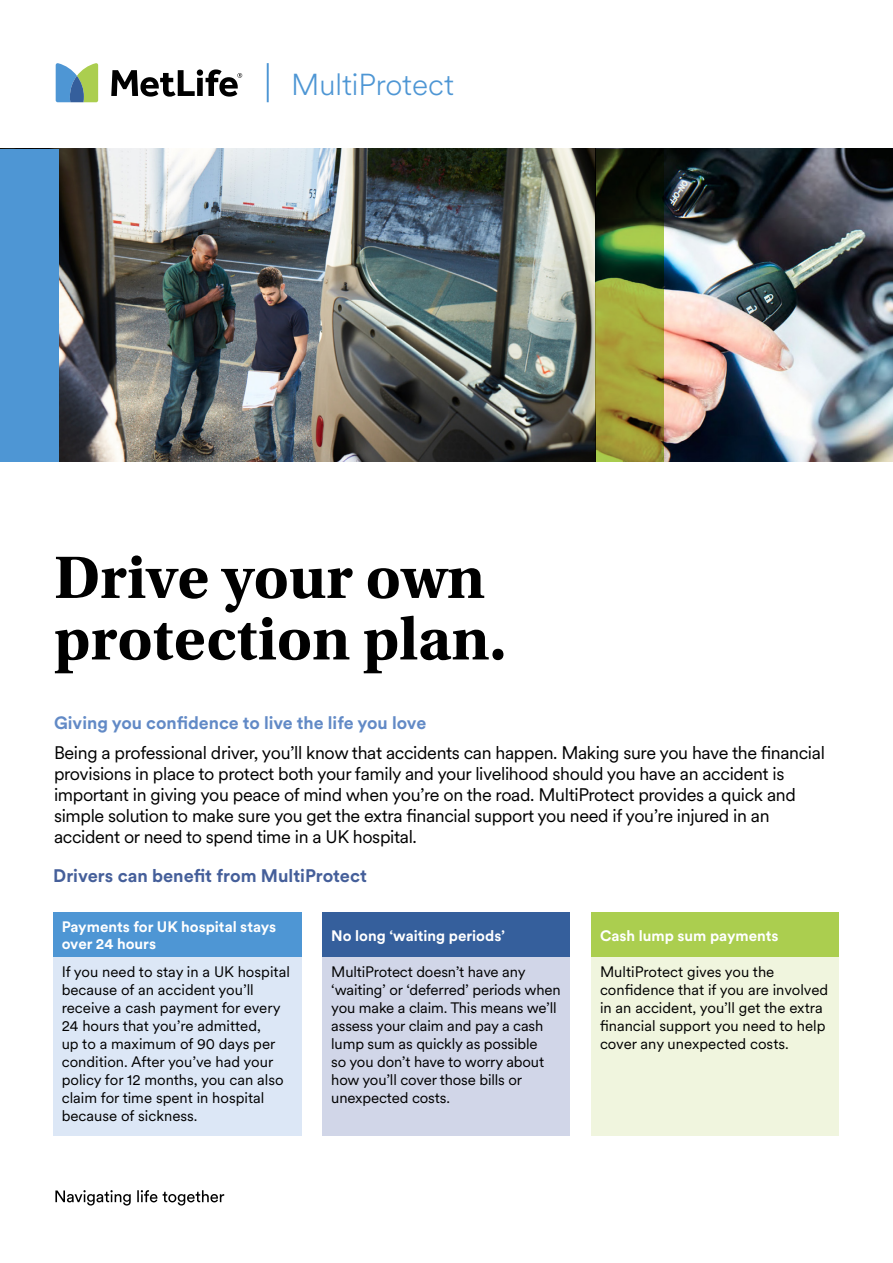
<style>
.page{position:relative;width:893px;height:1263px;background:#fff}
.page>*{position:absolute;margin:0;border:0;box-sizing:border-box;transform-origin:0 0}
.t1{font:700 63px/61.5px "Utopia Std";color:#000}
.t2{font:300 30px "Met Life Circular";color:#4e96d4}
.t3{font:18px/21px "Met Life Circular";letter-spacing:-.02em;color:#000}
.t4{font:700 18px "Met Life Circular";color:#455f9a}
.t5{font:700 17.7px "Met Life Circular";color:#628ac6}
.t6{font:15px/18px "Met Life Circular";color:#000}
.t7{font:700 15px/16.5px "Met Life Circular";color:#fff}
</style>
<div class="page">
<svg style="left:56px;top:63px;width:42px;height:39px;background:#80ada0"></svg>
<svg style="left:111px;top:69px;width:131px;height:28px"></svg>
<hr style="left:267px;top:63px;width:2px;height:39px;background:#4e96d4">
<svg style="left:55px;top:1190px;width:169px;height:15px"></svg>
<img style="left:58px;top:149px;width:835px;height:313px">
<svg style="left:596px;top:149px;width:68px;height:313px;background:#6b742b"></svg>
<div style="left:0;top:149px;width:58px;height:313px;background:#4e96d4"></div>
<div style="left:323px;top:912px;width:247px;height:45px;background:#355f9c"></div>
<div style="left:323px;top:957px;width:247px;height:178px;background:#d1d6e8"></div>
<div style="left:53px;top:957px;width:248px;height:178px;background:#dce7f6"></div>
<div style="left:591px;top:957px;width:248px;height:178px;background:#f0f5de"></div>
<div style="left:591px;top:912px;width:248px;height:45px;background:#abce4f"></div>
<div style="left:53px;top:912px;width:248px;height:45px;background:#4e96d4"></div>
<h2 class="t2" style="left:291px;top:65px;width:164px">MultiProtect</h2>
<h1 class="t1" style="left:54px;top:547px;width:454px">Drive your own protection plan.</h1>
<p class="t5" style="left:54px;top:711px;width:374px">Giving you confidence to live the life you love</p>
<p class="t3" style="left:54px;top:741px;width:772px">Being a professional driver, you’ll know that accidents can happen. Making sure you have the financial provisions in place to protect both your family and your livelihood should you have an accident is important in giving you peace of mind when you’re on the road. MultiProtect provides a quick and simple solution to make sure you get the extra financial support you need if you’re injured in an accident or need to spend time in a UK hospital.</p>
<p class="t4" style="left:53px;top:864px;width:315px">Drivers can benefit from MultiProtect</p>
<p class="t7" style="left:62px;top:918px;width:216px">Payments for UK hospital stays over 24 hours</p>
<p class="t7" style="left:331px;top:926px;width:175px">No long ‘waiting periods’</p>
<p class="t6" style="left:331px;top:962px;width:231px">MultiProtect doesn’t have any ‘waiting’ or ‘deferred’ periods when you make a claim. This means we’ll assess your claim and pay a cash lump sum as quickly as possible<br>so you don’t have to worry about how you’ll cover those bills or unexpected costs.</p>
<p class="t7" style="left:600px;top:926px;width:180px">Cash lump sum payments</p>
<p class="t6" style="left:62px;top:962px;width:230px">If you need to stay in a UK hospital because of an accident you’ll receive a cash payment for every<br>24 hours that you’re admitted,<br>up to a maximum of 90 days per condition. After you’ve had your policy for 12 months, you can also claim for time spent in hospital because of sickness.</p>
<p class="t6" style="left:600px;top:962px;width:230px">MultiProtect gives you the confidence that if you are involved in an accident, you’ll get the extra financial support you need to help cover any unexpected costs.</p>
</div>
